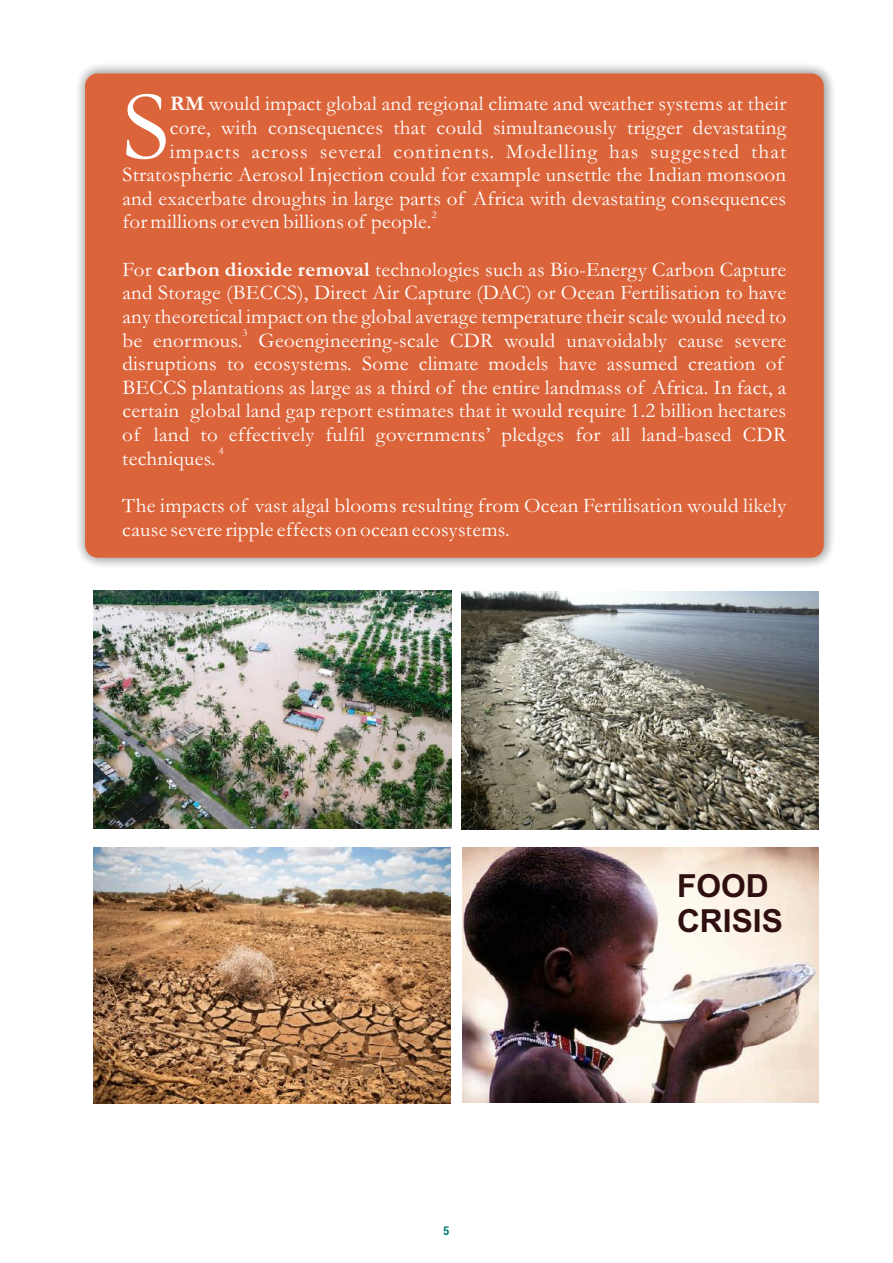
<style>
.page{position:relative;width:893px;height:1263px;background:#fff}
.page>*{position:absolute;margin:0;border:0;box-sizing:border-box;transform-origin:0 0}
.t1{font:99px "Garamond";color:#fff}
.t2{font:700 31.8px/35.5px "Arial";color:#300f10}
.t3{font:21px/23.7px "Garamond";letter-spacing:.015em;color:#fff}
.t4{font:700 condensed 12px "Roboto";color:#007c73}
.t5{font:10.5px "Garamond";color:#fff}
.s1{font-weight:700}
</style>
<div class="page">
<div style="left:66px;top:54px;width:777px;height:523px;background:#231f20;opacity:.49"></div>
<div style="left:85px;top:73px;width:739px;height:485px;background:#dc643b;border-radius:13px"></div>
<img style="left:93px;top:590px;width:358px;height:238px">
<img style="left:462px;top:591px;width:356px;height:238px">
<img style="left:93px;top:847px;width:357px;height:256px">
<img style="left:463px;top:847px;width:355px;height:256px">
<h1 class="t1" style="left:122px;top:93px;width:49px">S</h1>
<p class="t3" style="left:170px;top:94px;width:618px"><span class="s1">RM</span> would impact global and regional climate and weather systems at their</p>
<p class="t3" style="left:122px;top:118px;width:665px;text-align:right">core, with consequences that could simultaneously trigger devastating impacts across several continents. Modelling has suggested that Stratospheric Aerosol Injection could for example unsettle the Indian monsoon and exacerbate droughts in large parts of Africa with devastating consequences</p>
<p class="t5" style="left:432px;top:211px;width:6px">2</p>
<p class="t3" style="left:122px;top:212px;width:310px">for millions or even billions of people.</p>
<p class="t3" style="left:122px;top:260px;width:665px;text-align:justify">For <span class="s1">carbon dioxide removal</span> technologies such as Bio-Energy Carbon Capture and Storage (BECCS), Direct Air Capture (DAC) or Ocean Fertilisation to have any theoretical impact on the global average temperature their scale would need to</p>
<p class="t5" style="left:243px;top:329px;width:6px">3</p>
<p class="t3" style="left:122px;top:331px;width:665px">be enormous. Geoengineering-scale CDR would unavoidably cause severe disruptions to ecosystems. Some climate models have assumed creation of BECCS plantations as large as a third of the entire landmass of Africa. In fact, a certain global land gap report estimates that it would require 1.2 billion hectares of land to effectively fulfil governments’ pledges for all land-based CDR</p>
<p class="t5" style="left:219px;top:447px;width:6px">4</p>
<p class="t3" style="left:122px;top:449px;width:95px">techniques.</p>
<p class="t3" style="left:122px;top:496px;width:665px">The impacts of vast algal blooms resulting from Ocean Fertilisation would likely cause severe ripple effects on ocean ecosystems.</p>
<p class="t4" style="left:443px;top:1226px;width:8px">5</p>
<h2 class="t2" style="left:677px;top:871px;width:107px">FOOD<br>CRISIS</h2>
</div>
